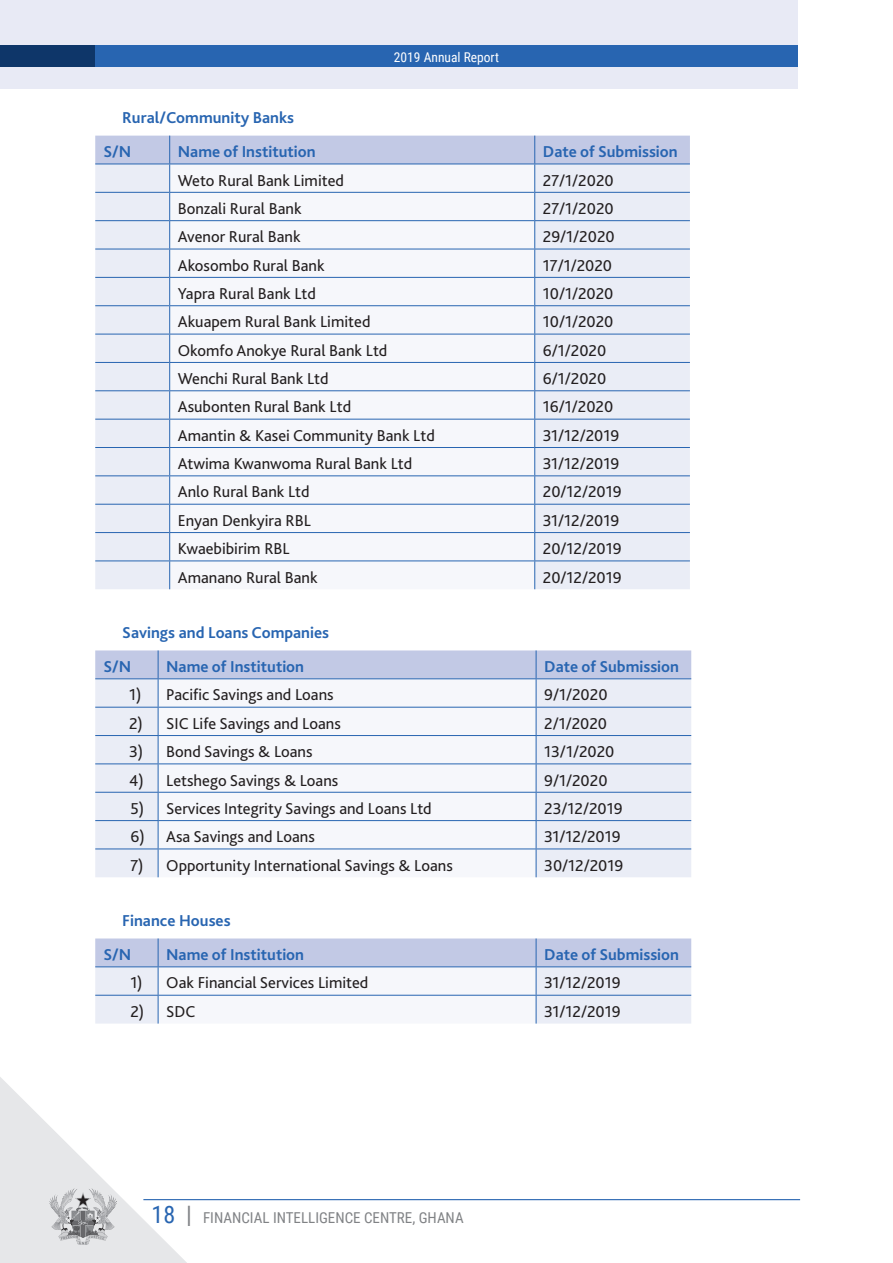
<style>
.page{position:relative;width:893px;height:1263px;background:#fff}
.page>*{position:absolute;margin:0;border:0;box-sizing:border-box;transform-origin:0 0}
.t1{font:16.5px "Bliss 2";color:#231f20}
.t2{font:700 16.5px "Bliss 2";color:#2865b1}
.t3{font:15px "Roboto Condensed";color:#808285}
.t4{font:13.5px "Roboto Condensed";color:#fff}
.s1{font-size:24px;color:#2865b1}
.s2{font-size:24px}
</style>
<div class="page">
<div style="left:0;top:0;width:798px;height:88px;background:#e8eaf5"></div>
<div style="left:0;top:45px;width:95px;height:22px;background:#0e3669"></div>
<div style="left:95px;top:45px;width:703px;height:22px;background:#2865b1"></div>
<svg style="left:0;top:1077px;width:195px;height:186px"></svg>
<img style="left:50px;top:1188px;width:67px;height:56px">
<hr style="left:143px;top:1199px;width:657px;height:1px;background:#2865b1">
<svg style="left:95px;top:136px;width:595px;height:453px"></svg>
<svg style="left:95px;top:650px;width:596px;height:227px"></svg>
<svg style="left:95px;top:938px;width:596px;height:85px"></svg>
<p class="t4" style="left:394px;top:48px;width:107px">2019 Annual Report</p>
<p class="t2" style="left:122px;top:107px;width:173px">Rural/Community Banks</p>
<p class="t2" style="left:103px;top:141px;width:29px">S/N</p>
<p class="t2" style="left:178px;top:141px;width:139px">Name of Institution</p>
<p class="t2" style="left:543px;top:141px;width:136px">Date of Submission</p>
<p class="t1" style="left:178px;top:170px;width:168px">Weto Rural Bank Limited</p>
<p class="t1" style="left:543px;top:170px;width:72px">27/1/2020</p>
<p class="t1" style="left:178px;top:198px;width:125px">Bonzali Rural Bank</p>
<p class="t1" style="left:543px;top:198px;width:72px">27/1/2020</p>
<p class="t1" style="left:178px;top:227px;width:124px">Avenor Rural Bank</p>
<p class="t1" style="left:543px;top:227px;width:73px">29/1/2020</p>
<p class="t1" style="left:178px;top:255px;width:148px">Akosombo Rural Bank</p>
<p class="t1" style="left:543px;top:255px;width:71px">17/1/2020</p>
<p class="t1" style="left:178px;top:283px;width:140px">Yapra Rural Bank Ltd</p>
<p class="t1" style="left:543px;top:283px;width:72px">10/1/2020</p>
<p class="t1" style="left:178px;top:312px;width:194px">Akuapem Rural Bank Limited</p>
<p class="t1" style="left:543px;top:312px;width:72px">10/1/2020</p>
<p class="t1" style="left:178px;top:340px;width:211px">Okomfo Anokye Rural Bank Ltd</p>
<p class="t1" style="left:543px;top:340px;width:65px">6/1/2020</p>
<p class="t1" style="left:178px;top:368px;width:152px">Wenchi Rural Bank Ltd</p>
<p class="t1" style="left:543px;top:368px;width:65px">6/1/2020</p>
<p class="t1" style="left:178px;top:397px;width:175px">Asubonten Rural Bank Ltd</p>
<p class="t1" style="left:543px;top:397px;width:72px">16/1/2020</p>
<p class="t1" style="left:178px;top:425px;width:259px">Amantin &amp; Kasei Community Bank Ltd</p>
<p class="t1" style="left:543px;top:425px;width:78px">31/12/2019</p>
<p class="t1" style="left:178px;top:453px;width:236px">Atwima Kwanwoma Rural Bank Ltd</p>
<p class="t1" style="left:543px;top:453px;width:78px">31/12/2019</p>
<p class="t1" style="left:178px;top:482px;width:133px">Anlo Rural Bank Ltd</p>
<p class="t1" style="left:543px;top:482px;width:80px">20/12/2019</p>
<p class="t1" style="left:178px;top:510px;width:135px">Enyan Denkyira RBL</p>
<p class="t1" style="left:543px;top:510px;width:78px">31/12/2019</p>
<p class="t1" style="left:178px;top:538px;width:113px">Kwaebibirim RBL</p>
<p class="t1" style="left:543px;top:538px;width:80px">20/12/2019</p>
<p class="t1" style="left:178px;top:567px;width:141px">Amanano Rural Bank</p>
<p class="t1" style="left:543px;top:567px;width:80px">20/12/2019</p>
<p class="t2" style="left:122px;top:622px;width:208px">Savings and Loans Companies</p>
<p class="t2" style="left:103px;top:656px;width:29px">S/N</p>
<p class="t2" style="left:166px;top:656px;width:139px">Name of Institution</p>
<p class="t2" style="left:544px;top:656px;width:136px">Date of Submission</p>
<p class="t1" style="left:129px;top:685px;width:14px">1)</p>
<p class="t1" style="left:166px;top:685px;width:169px">Pacific Savings and Loans</p>
<p class="t1" style="left:544px;top:685px;width:65px">9/1/2020</p>
<p class="t1" style="left:129px;top:713px;width:15px">2)</p>
<p class="t1" style="left:166px;top:713px;width:176px">SIC Life Savings and Loans</p>
<p class="t1" style="left:544px;top:713px;width:64px">2/1/2020</p>
<p class="t1" style="left:129px;top:741px;width:16px">3)</p>
<p class="t1" style="left:166px;top:741px;width:148px">Bond Savings &amp; Loans</p>
<p class="t1" style="left:544px;top:741px;width:72px">13/1/2020</p>
<p class="t1" style="left:129px;top:770px;width:16px">4)</p>
<p class="t1" style="left:166px;top:770px;width:174px">Letshego Savings &amp; Loans</p>
<p class="t1" style="left:544px;top:770px;width:65px">9/1/2020</p>
<p class="t1" style="left:130px;top:798px;width:15px">5)</p>
<p class="t1" style="left:166px;top:798px;width:267px">Services Integrity Savings and Loans Ltd</p>
<p class="t1" style="left:544px;top:798px;width:80px">23/12/2019</p>
<p class="t1" style="left:130px;top:826px;width:16px">6)</p>
<p class="t1" style="left:166px;top:826px;width:150px">Asa Savings and Loans</p>
<p class="t1" style="left:544px;top:826px;width:78px">31/12/2019</p>
<p class="t1" style="left:130px;top:855px;width:15px">7)</p>
<p class="t1" style="left:166px;top:855px;width:288px">Opportunity International Savings &amp; Loans</p>
<p class="t1" style="left:544px;top:855px;width:81px">30/12/2019</p>
<p class="t2" style="left:122px;top:910px;width:110px">Finance Houses</p>
<p class="t2" style="left:103px;top:944px;width:29px">S/N</p>
<p class="t2" style="left:166px;top:944px;width:139px">Name of Institution</p>
<p class="t2" style="left:544px;top:944px;width:136px">Date of Submission</p>
<p class="t1" style="left:130px;top:973px;width:14px">1)</p>
<p class="t1" style="left:166px;top:973px;width:204px">Oak Financial Services Limited</p>
<p class="t1" style="left:544px;top:973px;width:78px">31/12/2019</p>
<p class="t1" style="left:130px;top:1001px;width:15px">2)</p>
<p class="t1" style="left:166px;top:1001px;width:31px">SDC</p>
<p class="t1" style="left:544px;top:1001px;width:78px">31/12/2019</p>
<p class="t3" style="left:152px;top:1207px;width:314px"><span class="s1">18</span> <span class="s2">|</span> FINANCIAL INTELLIGENCE CENTRE, GHANA</p>
</div>
